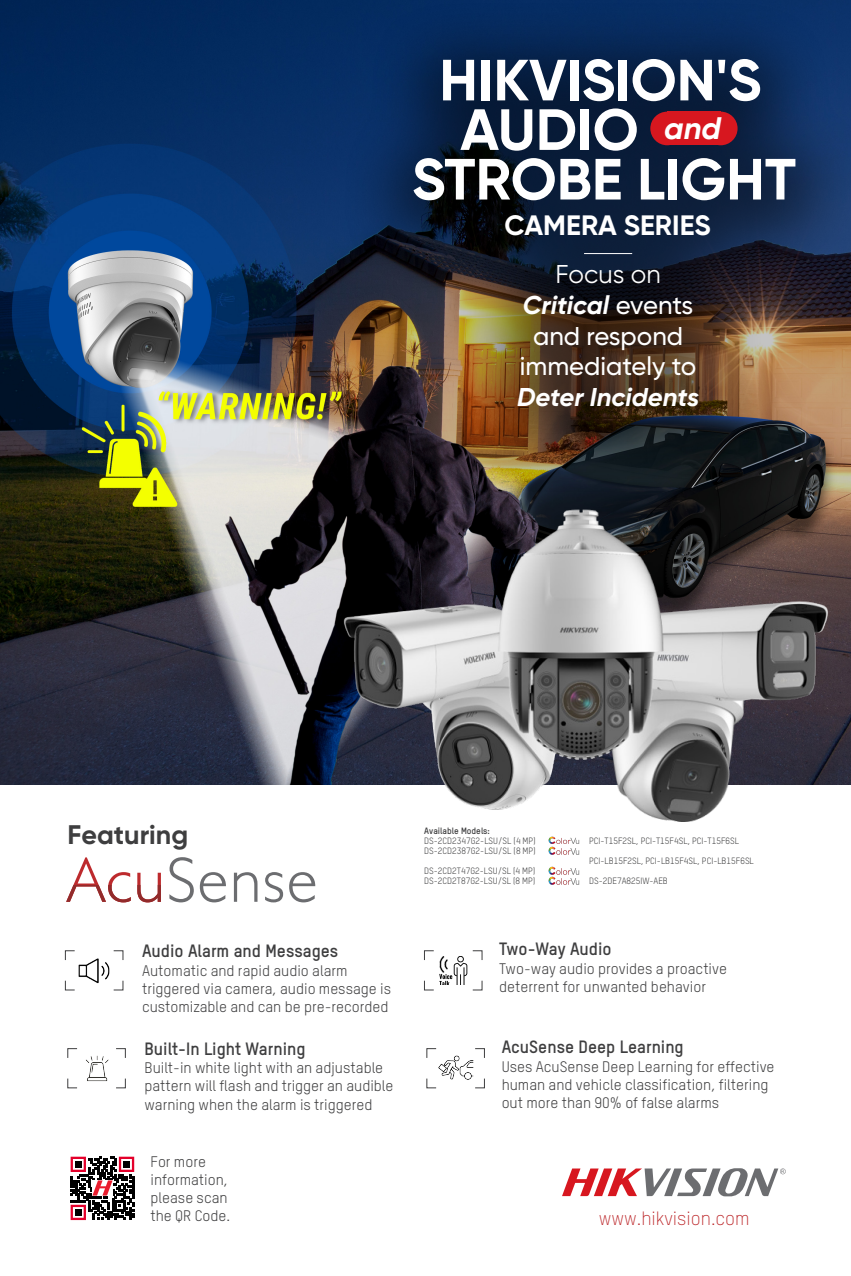
<style>
.page{position:relative;width:851px;height:1276px;background:#fff}
.page>*{position:absolute;margin:0;border:0;box-sizing:border-box;transform-origin:0 0}
.t1{font:700 58px "Gilroy";color:#fff}
.t2{font:italic 700 31.15px "Gilroy";color:#fff}
.t3{font:700 28px "Gilroy";color:#fff}
.t4{font:700 26.8px "Gilroy";color:#3e3e3f}
.t5{font:500 25.7px/30.9px "Gilroy";color:#fff;text-align:center}
.t6{font:25.7px "Gilroy";color:#fff}
.t7{font:300 19px "TSTARPRO";color:#bd2a2d}
.t8{font:700 17.5px "TSTARPRO";color:#3e3e3f}
.t9{font:15px/18px "TSTARPRO";color:#3e3e3f}
.t10{font:9px "TSTARPRO";color:#3e3e3f}
.t11{font:700 9px "TSTARPRO";color:#3e3e3f}
.t12{font:4.6px "Arial";color:#6c6d70}
.s1{font-weight:700;font-style:italic}
</style>
<div class="page">
<svg style="left:562px;top:1168px;width:223px;height:28px"></svg>
<svg style="left:70px;top:1156px;width:65px;height:64px"></svg>
<svg style="left:71px;top:1156px;width:63px;height:64px"></svg>
<div style="left:75px;top:1161px;width:7px;height:6px;background:#000"></div>
<div style="left:123px;top:1161px;width:7px;height:6px;background:#000"></div>
<div style="left:75px;top:1209px;width:7px;height:6px;background:#000"></div>
<img style="left:92px;top:1180px;width:20px;height:16px">
<svg style="left:426px;top:1048px;width:10px;height:10px"></svg>
<svg style="left:475px;top:1048px;width:9px;height:9px"></svg>
<svg style="left:426px;top:1078px;width:10px;height:10px"></svg>
<svg style="left:475px;top:1079px;width:9px;height:9px"></svg>
<img style="left:438px;top:1055px;width:36px;height:25px">
<svg style="left:67px;top:1048px;width:10px;height:10px"></svg>
<svg style="left:116px;top:1048px;width:10px;height:10px"></svg>
<svg style="left:67px;top:1078px;width:10px;height:10px"></svg>
<svg style="left:116px;top:1078px;width:10px;height:10px"></svg>
<img style="left:86px;top:1055px;width:23px;height:27px">
<svg style="left:424px;top:950px;width:10px;height:10px"></svg>
<svg style="left:472px;top:950px;width:10px;height:10px"></svg>
<svg style="left:424px;top:980px;width:10px;height:10px"></svg>
<svg style="left:472px;top:980px;width:10px;height:10px"></svg>
<img style="left:439px;top:956px;width:28px;height:28px">
<svg style="left:65px;top:950px;width:10px;height:10px"></svg>
<svg style="left:113px;top:950px;width:10px;height:10px"></svg>
<svg style="left:65px;top:980px;width:10px;height:10px"></svg>
<svg style="left:114px;top:980px;width:9px;height:10px"></svg>
<img style="left:78px;top:951px;width:36px;height:40px">
<svg style="left:169px;top:857px;width:25px;height:45px"></svg>
<svg style="left:200px;top:872px;width:26px;height:30px"></svg>
<svg style="left:234px;top:872px;width:23px;height:30px"></svg>
<svg style="left:265px;top:872px;width:18px;height:30px"></svg>
<svg style="left:289px;top:872px;width:26px;height:30px"></svg>
<svg style="left:66px;top:857px;width:65px;height:45px"></svg>
<svg style="left:137px;top:872px;width:24px;height:30px"></svg>
<img style="left:0;top:0;width:850px;height:784px">
<img style="left:312px;top:503px;width:520px;height:318px">
<div style="left:339px;top:0;width:511px;height:497px;background:#000;opacity:.5"></div>
<div style="left:667px;top:112px;width:53px;height:33px;background:#d7171f"></div>
<div style="left:650px;top:112px;width:33px;height:33px;background:#d7171f;border-radius:50%"></div>
<div style="left:703px;top:112px;width:34px;height:33px;background:#d7171f;border-radius:50%"></div>
<hr style="left:584px;top:253px;width:48px;height:1px;background:#fff">
<img style="left:548px;top:836px;width:31px;height:19px">
<img style="left:548px;top:866px;width:31px;height:19px">
<p class="t1" style="left:439px;top:44px;width:324px">HIKVISION'S</p>
<p class="t1" style="left:460px;top:93px;width:180px">AUDIO</p>
<p class="t2" style="left:664px;top:109px;width:58px">and</p>
<p class="t1" style="left:412px;top:143px;width:386px">STROBE LIGHT</p>
<p class="t3" style="left:504px;top:208px;width:208px">CAMERA SERIES</p>
<p class="t6" style="left:555px;top:258px;width:107px">Focus on</p>
<p class="t5" style="left:517px;top:289px;width:183px"><span class="s1">Critical</span> events and respond immediately to<br><span class="s1">Deter Incidents</span></p>
<p class="t4" style="left:68px;top:817px;width:122px">Featuring</p>
<p class="t8" style="left:142px;top:938px;width:198px">Audio Alarm and Messages</p>
<p class="t9" style="left:142px;top:960px;width:250px">Automatic and rapid audio alarm triggered via camera, audio message is customizable and can be pre-recorded</p>
<p class="t8" style="left:144px;top:1036px;width:163px">Built-In Light Warning</p>
<p class="t9" style="left:144px;top:1058px;width:250px">Built-in white light with an adjustable pattern will flash and trigger an audible warning when the alarm is triggered</p>
<p class="t9" style="left:150px;top:1152px;width:81px">For more information, please scan the QR Code.</p>
<p class="t11" style="left:424px;top:824px;width:67px">Available Models:</p>
<p class="t10" style="left:424px;top:834px;width:113px">DS-2CD2347G2-LSU/SL (4 MP)</p>
<p class="t10" style="left:424px;top:844px;width:113px">DS-2CD2387G2-LSU/SL (8 MP)</p>
<p class="t10" style="left:424px;top:864px;width:113px">DS-2CD2T47G2-LSU/SL (4 MP)</p>
<p class="t10" style="left:424px;top:874px;width:113px">DS-2CD2T87G2-LSU/SL (8 MP)</p>
<p class="t10" style="left:589px;top:834px;width:151px">PCI-T15F2SL, PCI-T15F4SL, PCI-T15F6SL</p>
<p class="t10" style="left:589px;top:854px;width:166px">PCI-LB15F2SL, PCI-LB15F4SL, PCI-LB15F6SL</p>
<p class="t10" style="left:589px;top:874px;width:80px">DS-2DE7A825IW-AEB</p>
<p class="t8" style="left:499px;top:937px;width:114px">Two-Way Audio</p>
<p class="t9" style="left:499px;top:959px;width:229px">Two-way audio provides a proactive deterrent for unwanted behavior</p>
<p class="t8" style="left:501px;top:1035px;width:183px">AcuSense Deep Learning</p>
<p class="t9" style="left:501px;top:1057px;width:274px">Uses AcuSense Deep Learning for effective human and vehicle classification, filtering out more than 90% of false alarms</p>
<p class="t7" style="left:598px;top:1205px;width:152px">www.hikvision.com</p>
<p class="t12" style="left:781px;top:1168px;width:5px">R</p>
</div>
